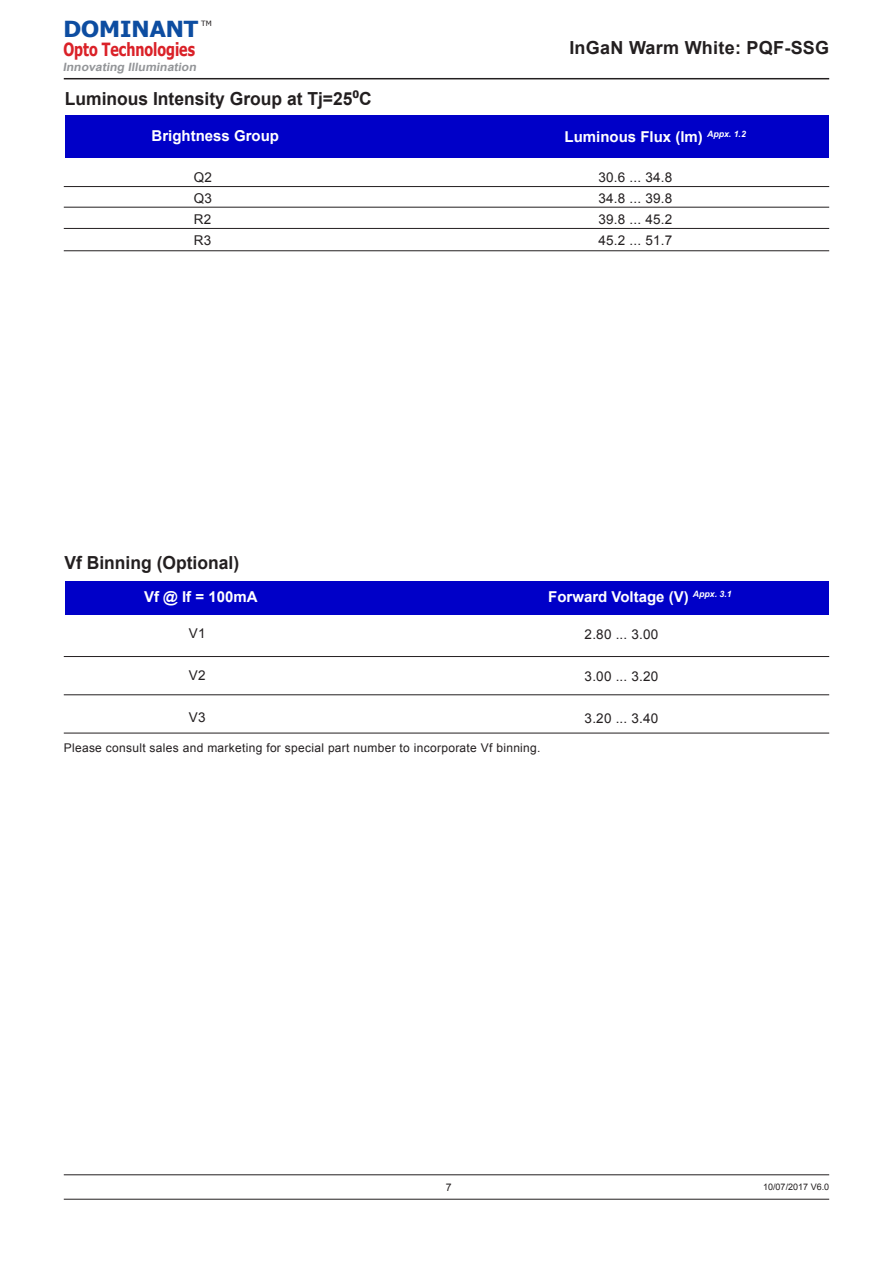
<style>
.page{position:relative;width:893px;height:1263px;background:#fff}
.page>*{position:absolute;margin:0;border:0;box-sizing:border-box;transform-origin:0 0}
.t1{font:700 22.05px "Tahoma";color:#0d4da1;scale:1.06 1}
.t2{font:700 18.15px "Tahoma";color:#da2128;scale:.78 1}
.t3{font:700 18px "Arial";color:#231f20}
.t4{font:700 15px "Arial";color:#fff}
.t5{font:13.5px "Arial";letter-spacing:.015em;color:#231f20}
.t6{font:12px "Arial";letter-spacing:.025em;color:#231f20}
.t7{font:italic 700 11.4px "Arial";color:#939598;scale:1.06 1}
.t8{font:10.5px "Arial";color:#231f20}
.t9{font:9px "Arial";color:#231f20}
.t10{font:italic 700 8.7px "Arial";color:#fff}
.t11{font:7.35px "Tahoma";color:#231f20;scale:1.06 1}
</style>
<div class="page">
<hr style="left:64px;top:1174px;width:765px;height:1px;background:#231f20">
<hr style="left:64px;top:1199px;width:765px;height:1px;background:#231f20">
<hr style="left:64px;top:78px;width:765px;height:1px;background:#231f20">
<hr style="left:64px;top:186px;width:765px;height:1px;background:#231f20">
<div style="left:65px;top:116px;width:764px;height:42px;background:#0000c8"></div>
<hr style="left:64px;top:207px;width:765px;height:1px;background:#231f20">
<hr style="left:64px;top:228px;width:765px;height:1px;background:#231f20">
<hr style="left:64px;top:250px;width:765px;height:1px;background:#231f20">
<div style="left:65px;top:581px;width:764px;height:33px;background:#0000c8"></div>
<hr style="left:64px;top:656px;width:765px;height:1px;background:#231f20">
<hr style="left:64px;top:694px;width:765px;height:1px;background:#231f20">
<hr style="left:64px;top:733px;width:765px;height:1px;background:#231f20">
<p class="t1" style="left:63px;top:13px;width:129px">DOMINANT</p>
<p class="t2" style="left:63px;top:37px;width:170px">Opto Technologies</p>
<p class="t7" style="left:63px;top:59px;width:130px">Innovating Illumination</p>
<p class="t11" style="left:201px;top:19px;width:11px">TM</p>
<p class="t3" style="left:65px;top:87px;width:309px">Luminous Intensity Group at Tj=25<sup>0</sup>C</p>
<p class="t3" style="left:569px;top:36px;width:261px">InGaN Warm White: PQF-SSG</p>
<p class="t4" style="left:152px;top:126px;width:129px">Brightness Group</p>
<p class="t4" style="left:564px;top:127px;width:183px">Luminous Flux (lm) <sup>Appx.</sup> <sup>1.2</sup></p>
<p class="t5" style="left:194px;top:168px;width:20px">Q2</p>
<p class="t5" style="left:194px;top:189px;width:20px">Q3</p>
<p class="t5" style="left:194px;top:210px;width:19px">R2</p>
<p class="t5" style="left:194px;top:231px;width:19px">R3</p>
<p class="t3" style="left:65px;top:550px;width:176px">Vf Binning (Optional)</p>
<p class="t5" style="left:598px;top:168px;width:75px">30.6 ... 34.8</p>
<p class="t5" style="left:598px;top:189px;width:75px">34.8 ... 39.8</p>
<p class="t5" style="left:598px;top:210px;width:75px">39.8 ... 45.2</p>
<p class="t5" style="left:598px;top:231px;width:75px">45.2 ... 51.7</p>
<p class="t4" style="left:144px;top:587px;width:115px">Vf @ If = 100mA</p>
<p class="t10" style="left:693px;top:588px;width:40px">Appx. 3.1</p>
<p class="t5" style="left:189px;top:625px;width:18px">V1</p>
<p class="t5" style="left:189px;top:667px;width:18px">V2</p>
<p class="t5" style="left:189px;top:709px;width:18px">V3</p>
<p class="t4" style="left:548px;top:587px;width:142px">Forward Voltage (V)</p>
<p class="t5" style="left:585px;top:625px;width:75px">2.80 ... 3.00</p>
<p class="t5" style="left:585px;top:667px;width:75px">3.00 ... 3.20</p>
<p class="t5" style="left:585px;top:709px;width:75px">3.20 ... 3.40</p>
<p class="t6" style="left:64px;top:740px;width:478px">Please consult sales and marketing for special part number to incorporate Vf binning.</p>
<p class="t8" style="left:446px;top:1180px;width:7px">7</p>
<p class="t9" style="left:763px;top:1181px;width:68px">10/07/2017 V6.0</p>
</div>
